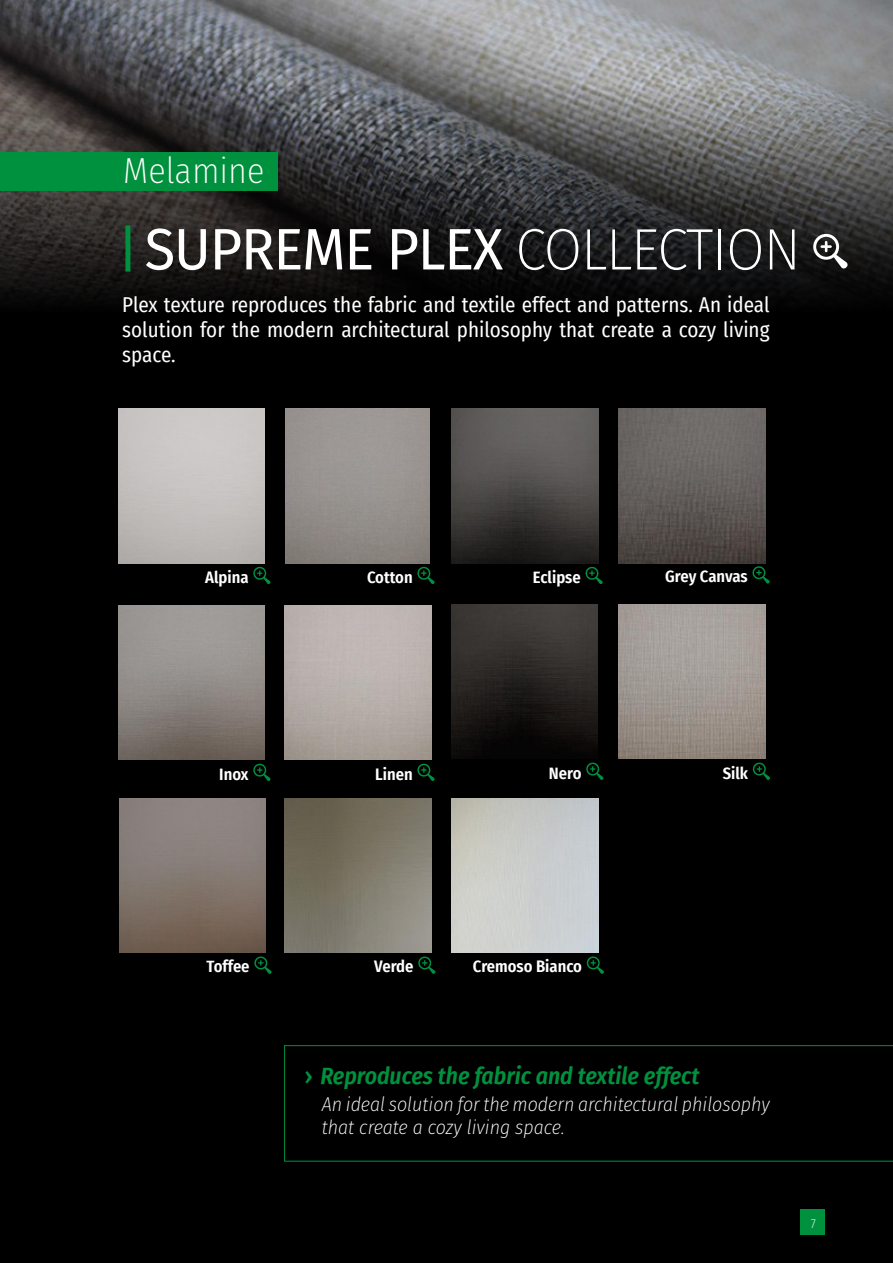
<style>
.page{position:relative;width:893px;height:1263px;background:#000}
.page>*{position:absolute;margin:0;border:0;box-sizing:border-box;transform-origin:0 0}
.t1{font:58.5px "Fira Sans";letter-spacing:-.025em;color:#fff;scale:.96 1}
.t2{font:200 36px "Fira Sans Condensed";color:#fff}
.t3{font:italic 600 23.55px "Fira Sans Condensed";color:#00913e}
.t4{font:21px/25.2px "Fira Sans Condensed";color:#fff;text-align:justify}
.t5{font:italic 200 19.8px/23.9px "Fira Sans Condensed";color:#fff}
.t6{font:600 16.5px "Fira Sans Condensed";color:#fff}
.t7{font:200 12.9px "Fira Sans Condensed";color:#fff}
.s1{font-weight:200}
.s2{font-family:"Fira Sans";font-weight:500;font-style:normal}
</style>
<div class="page">
<div style="left:800px;top:1209px;width:25px;height:26px;background:#00913e"></div>
<img style="left:0;top:0;width:893px;height:85px">
<svg style="left:0;top:85px;width:893px;height:216px"></svg>
<div style="left:0;top:152px;width:277px;height:38px;background:#00913e"></div>
<div style="left:125px;top:225px;width:5px;height:47px;background:#00913e"></div>
<img style="left:286px;top:409px;width:144px;height:154px">
<img style="left:118px;top:409px;width:147px;height:154px">
<img style="left:452px;top:409px;width:146px;height:154px">
<svg style="left:253px;top:567px;width:18px;height:17px"></svg>
<svg style="left:417px;top:567px;width:18px;height:17px"></svg>
<svg style="left:585px;top:567px;width:18px;height:17px"></svg>
<img style="left:619px;top:408px;width:146px;height:155px">
<svg style="left:752px;top:566px;width:18px;height:18px"></svg>
<img style="left:451px;top:604px;width:147px;height:155px">
<svg style="left:586px;top:763px;width:18px;height:17px"></svg>
<img style="left:284px;top:606px;width:147px;height:153px">
<img style="left:118px;top:606px;width:147px;height:154px">
<svg style="left:253px;top:764px;width:18px;height:17px"></svg>
<svg style="left:417px;top:764px;width:18px;height:17px"></svg>
<img style="left:119px;top:798px;width:147px;height:155px">
<img style="left:619px;top:604px;width:147px;height:155px">
<svg style="left:254px;top:956px;width:18px;height:18px"></svg>
<svg style="left:753px;top:763px;width:17px;height:17px"></svg>
<img style="left:452px;top:798px;width:146px;height:155px">
<svg style="left:587px;top:956px;width:17px;height:18px"></svg>
<img style="left:284px;top:798px;width:147px;height:155px">
<svg style="left:418px;top:956px;width:18px;height:18px"></svg>
<svg style="left:284px;top:1045px;width:609px;height:116px"></svg>
<svg style="left:813px;top:234px;width:35px;height:35px"></svg>
<h2 class="t2" style="left:123px;top:146px;width:143px">Melamine</h2>
<h1 class="t1" style="left:145px;top:205px;width:685px">SUPREME PLEX <span class="s1">COLLECTION</span></h1>
<p class="t4" style="left:122px;top:291px;width:649px">Plex texture reproduces the fabric and textile effect and patterns. An ideal solution for the modern architectural philosophy that create a cozy living space.</p>
<p class="t6" style="left:205px;top:563px;width:45px">Alpina</p>
<p class="t6" style="left:367px;top:563px;width:47px">Cotton</p>
<p class="t6" style="left:533px;top:563px;width:49px">Eclipse</p>
<p class="t6" style="left:665px;top:563px;width:84px">Grey Canvas</p>
<p class="t6" style="left:219px;top:760px;width:31px">Inox</p>
<p class="t6" style="left:375px;top:760px;width:39px">Linen</p>
<p class="t6" style="left:549px;top:759px;width:34px">Nero</p>
<p class="t6" style="left:723px;top:759px;width:27px">Silk</p>
<p class="t6" style="left:207px;top:953px;width:45px">Toffee</p>
<p class="t6" style="left:374px;top:953px;width:41px">Verde</p>
<p class="t6" style="left:473px;top:953px;width:111px">Cremoso Bianco</p>
<p class="t3" style="left:304px;top:1057px;width:396px"><span class="s2">›</span> Reproduces the fabric and textile effect</p>
<p class="t5" style="left:322px;top:1092px;width:449px">An ideal solution for the modern architectural philosophy that create a cozy living space.</p>
<p class="t7" style="left:811px;top:1214px;width:7px">7</p>
</div>
